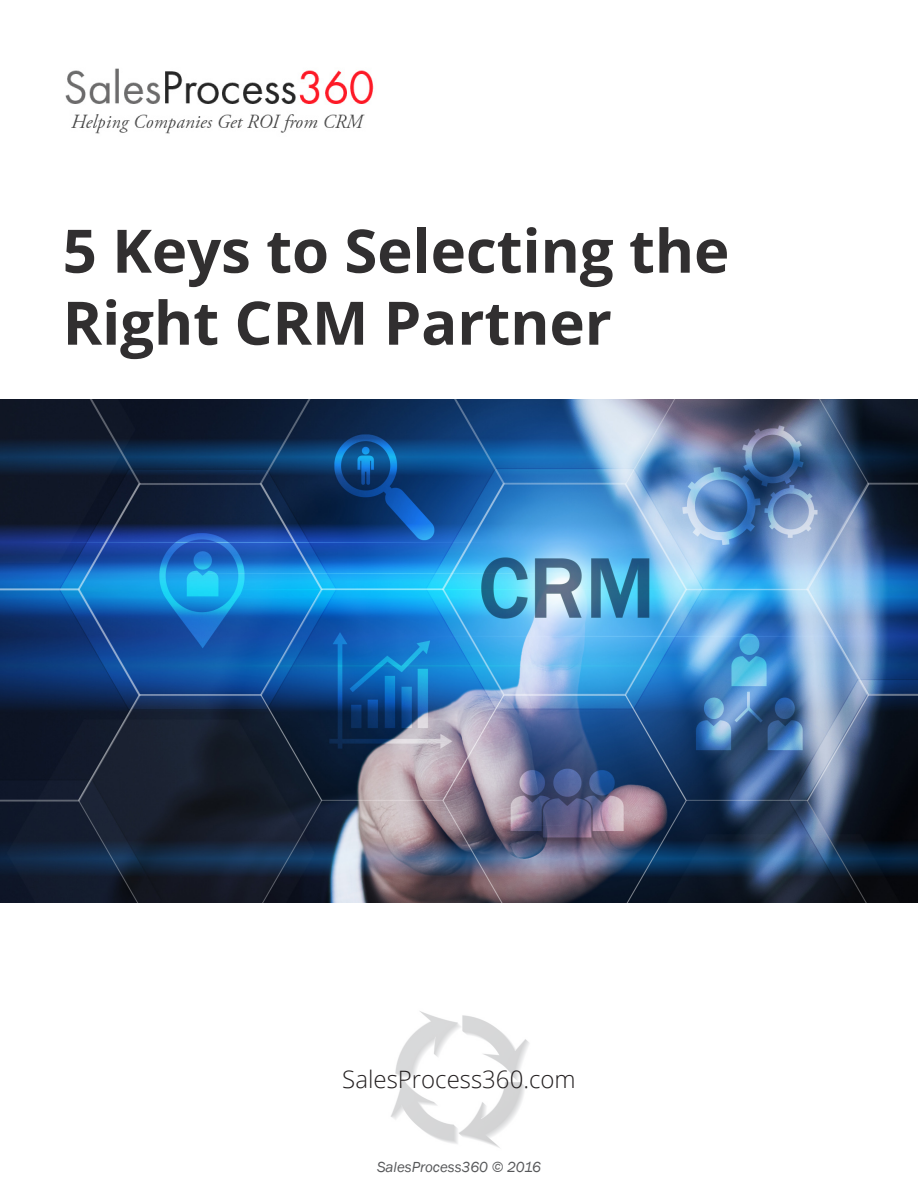
<style>
.page{position:relative;width:918px;height:1188px;background:#fff}
.page>*{position:absolute;margin:0;border:0;box-sizing:border-box;transform-origin:0 0}
.t1{font:700 60px/72px "Open Sans";letter-spacing:-.005em;color:#312f30}
.t2{font:300 24px "Open Sans";color:#231f20}
.Body_Text{font:italic 15px "Franklin Gothic";color:#57585a}
</style>
<div class="page">
<img style="left:391px;top:1011px;width:138px;height:137px">
<img style="left:0;top:400px;width:918px;height:503px">
<img style="left:65px;top:68px;width:309px;height:66px">
<p class="t1" style="left:63px;top:213px;width:668px">5 Keys to Selecting the<br>Right CRM Partner</p>
<p class="t2" style="left:342px;top:1062px;width:235px">SalesProcess360.com</p>
<p class="Body_Text" style="left:377px;top:1157px;width:165px">SalesProcess360 © 2016</p>
</div>
